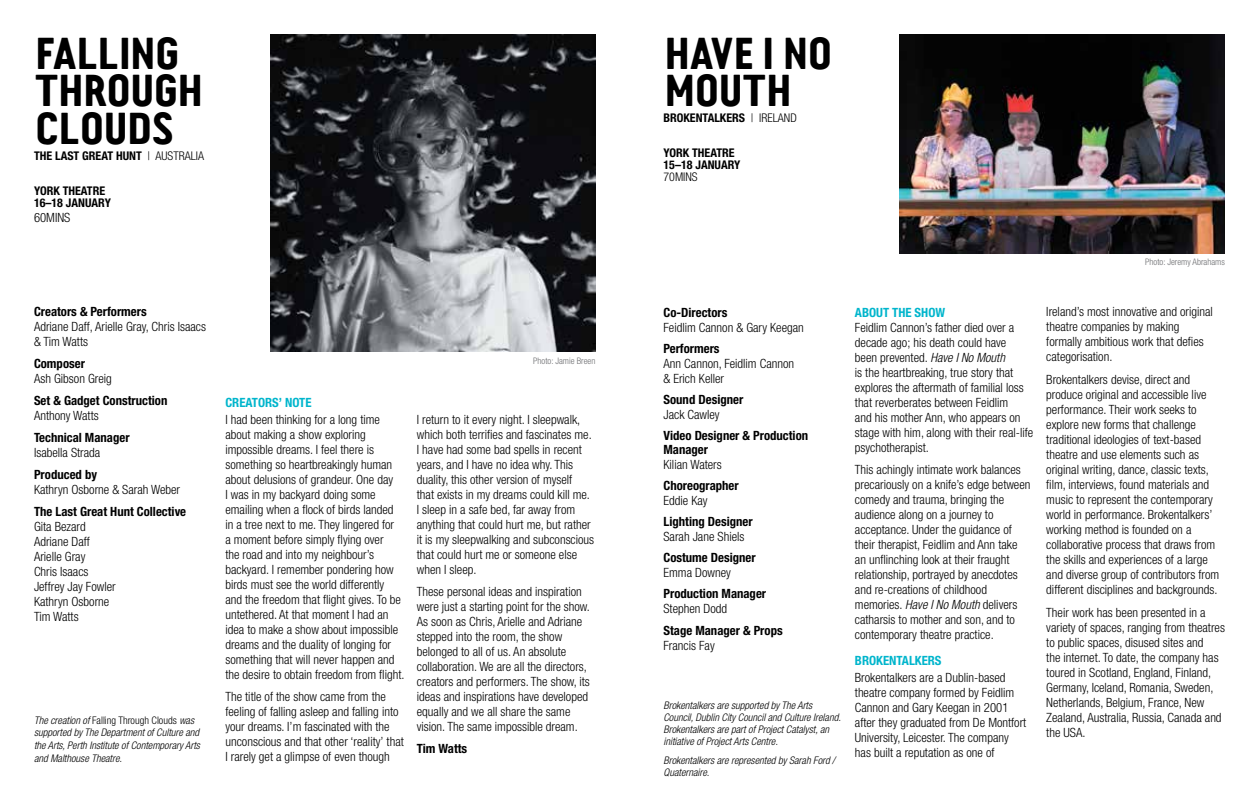
<style>
.page{position:relative;width:1259px;height:808px;background:#fff}
.page>*{position:absolute;margin:0;border:0;box-sizing:border-box;transform-origin:0 0}
.t1{font:700 45px/37.5px "Van Condensed";letter-spacing:-.055em;color:#000}
.t2{font:300 condensed 12.75px/15px "Helvetica Neue LT Std";color:#000}
.t3{font:700 condensed 12.75px/13.5px "Helvetica Neue LT Std";color:#000}
.t4{font:700 condensed 12.75px "Helvetica Neue LT Std";color:#00b5cc}
.t5{font:700 condensed 12px/12px "Helvetica Neue LT Std";color:#000}
.t6{font:300 condensed 12px "Helvetica Neue LT Std";color:#000}
.t7{font:italic 300 condensed 10.5px/12px "Helvetica Neue LT Std";color:#000}
.t8{font:300 condensed 9px "Helvetica Neue LT Std";color:#6d6e71}
.s1{font-weight:300}
.s2{font-style:normal}
.s3{font-style:italic}
</style>
<div class="page">
<img style="left:270px;top:34px;width:325px;height:318px">
<img style="left:899px;top:34px;width:326px;height:219px">
<h1 class="t1" style="left:34px;top:36px;width:172px">FALLING<br>THROUGH<br>CLOUDS</h1>
<p class="t5" style="left:34px;top:149px;width:171px">THE LAST GREAT HUNT <span class="s1">| AUSTRALIA</span></p>
<p class="t5" style="left:34px;top:184px;width:78px">YORK THEATRE<br>16–18 JANUARY</p>
<p class="t2" style="left:34px;top:209px;width:38px">60MINS</p>
<p class="t3" style="left:34px;top:304px;width:114px">Creators &amp; Performers</p>
<p class="t2" style="left:34px;top:319px;width:173px">Adriane Daff, Arielle Gray, Chris Isaacs &amp; Tim Watts</p>
<p class="t3" style="left:34px;top:356px;width:52px">Composer</p>
<p class="t2" style="left:34px;top:371px;width:79px">Ash Gibson Greig</p>
<p class="t3" style="left:34px;top:393px;width:135px">Set &amp; Gadget Construction</p>
<p class="t2" style="left:34px;top:408px;width:66px">Anthony Watts</p>
<p class="t3" style="left:34px;top:430px;width:97px">Technical Manager</p>
<p class="t2" style="left:34px;top:445px;width:68px">Isabella Strada</p>
<p class="t3" style="left:34px;top:467px;width:65px">Produced by</p>
<p class="t2" style="left:34px;top:482px;width:148px">Kathryn Osborne &amp; Sarah Weber</p>
<p class="t3" style="left:34px;top:504px;width:154px">The Last Great Hunt Collective</p>
<p class="t2" style="left:34px;top:519px;width:83px">Gita Bezard<br>Adriane Daff<br>Arielle Gray<br>Chris Isaacs<br>Jeffrey Jay Fowler<br>Kathryn Osborne<br>Tim Watts</p>
<p class="t7" style="left:34px;top:714px;width:167px;line-height:12.8px">The creation of <span class="s2">Falling Through Clouds</span> was supported by The Department of Culture and the Arts, Perth Institute of Contemporary Arts and Malthouse Theatre.</p>
<p class="t8" style="left:533px;top:356px;width:64px">Photo: Jamie Breen</p>
<p class="t4" style="left:225px;top:394px;width:88px">CREATORS’ NOTE</p>
<p class="t2" style="left:225px;top:412px;width:181px">I had been thinking for a long time about making a show exploring impossible dreams. I feel there is something so heartbreakingly human about delusions of grandeur. One day<br>I was in my backyard doing some emailing when a flock of birds landed in a tree next to me. They lingered for<br>a moment before simply flying over<br>the road and into my neighbour’s backyard. I remember pondering how birds must see the world differently<br>and the freedom that flight gives. To be untethered. At that moment I had an idea to make a show about impossible dreams and the duality of longing for something that will never happen and the desire to obtain freedom from flight.</p>
<p class="t2" style="left:225px;top:689px;width:180px">The title of the show came from the feeling of falling asleep and falling into your dreams. I’m fascinated with the unconscious and that other ‘reality’ that I rarely get a glimpse of even though</p>
<p class="t2" style="left:417px;top:412px;width:179px">I return to it every night. I sleepwalk, which both terrifies and fascinates me.<br>I have had some bad spells in recent years, and I have no idea why. This duality, this other version of myself<br>that exists in my dreams could kill me.<br>I sleep in a safe bed, far away from anything that could hurt me, but rather it is my sleepwalking and subconscious that could hurt me or someone else when I sleep.</p>
<p class="t2" style="left:417px;top:584px;width:175px">These personal ideas and inspiration were just a starting point for the show.<br>As soon as Chris, Arielle and Adriane stepped into the room, the show belonged to all of us. An absolute collaboration. We are all the directors, creators and performers. The show, its ideas and inspirations have developed equally and we all share the same vision. The same impossible dream.</p>
<p class="t3" style="left:417px;top:741px;width:52px">Tim Watts</p>
<h1 class="t1" style="left:663px;top:36px;width:171px">HAVE I NO<br>MOUTH</h1>
<p class="t5" style="left:663px;top:112px;width:135px">BROKENTALKERS <span class="s1">| IRELAND</span></p>
<p class="t5" style="left:663px;top:147px;width:78px">YORK THEATRE<br>15–18 JANUARY</p>
<p class="t6" style="left:663px;top:170px;width:36px">70MINS</p>
<p class="t8" style="left:1145px;top:257px;width:81px">Photo: Jeremy Abrahams</p>
<p class="t3" style="left:663px;top:305px;width:65px">Co-Directors</p>
<p class="t2" style="left:663px;top:320px;width:142px">Feidlim Cannon &amp; Gary Keegan</p>
<p class="t3" style="left:663px;top:342px;width:58px">Performers</p>
<p class="t2" style="left:663px;top:356px;width:132px">Ann Cannon, Feidlim Cannon &amp; Erich Keller</p>
<p class="t3" style="left:663px;top:393px;width:81px">Sound Designer</p>
<p class="t2" style="left:663px;top:407px;width:58px">Jack Cawley</p>
<p class="t3" style="left:663px;top:429px;width:146px">Video Designer &amp; Production<br>Manager</p>
<p class="t2" style="left:663px;top:457px;width:60px">Kilian Waters</p>
<p class="t3" style="left:663px;top:478px;width:77px">Choreographer</p>
<p class="t2" style="left:663px;top:493px;width:46px">Eddie Kay</p>
<p class="t3" style="left:663px;top:515px;width:91px">Lighting Designer</p>
<p class="t2" style="left:663px;top:529px;width:82px">Sarah Jane Shiels</p>
<p class="t3" style="left:663px;top:551px;width:94px">Costume Designer</p>
<p class="t2" style="left:663px;top:565px;width:69px">Emma Downey</p>
<p class="t3" style="left:663px;top:587px;width:104px">Production Manager</p>
<p class="t2" style="left:663px;top:601px;width:65px">Stephen Dodd</p>
<p class="t3" style="left:663px;top:623px;width:121px">Stage Manager &amp; Props</p>
<p class="t2" style="left:663px;top:637px;width:53px">Francis Fay</p>
<p class="t7" style="left:663px;top:699px;width:179px">Brokentalkers are supported by The Arts Council, Dublin City Council and Culture Ireland.<br>Brokentalkers are part of Project Catalyst, an initiative of Project Arts Centre.</p>
<p class="t7" style="left:663px;top:755px;width:173px">Brokentalkers are represented by Sarah Ford /<br>Quaternaire.</p>
<p class="t4" style="left:855px;top:304px;width:92px">ABOUT THE SHOW</p>
<p class="t2" style="left:855px;top:320px;width:180px">Feidlim Cannon’s father died over a decade ago; his death could have<br>been prevented. <span class="s3">Have I No Mouth<br></span>is the heartbreaking, true story that explores the aftermath of familial loss that reverberates between Feidlim<br>and his mother Ann, who appears on stage with him, along with their real-life psychotherapist.</p>
<p class="t2" style="left:855px;top:462px;width:177px">This achingly intimate work balances precariously on a knife’s edge between comedy and trauma, bringing the audience along on a journey to acceptance. Under the guidance of their therapist, Feidlim and Ann take an unflinching look at their fraught relationship, portrayed by anecdotes and re-creations of childhood memories. <span class="s3">Have I No Mouth</span> delivers catharsis to mother and son, and to contemporary theatre practice.</p>
<p class="t4" style="left:855px;top:652px;width:88px">BROKENTALKERS</p>
<p class="t2" style="left:855px;top:670px;width:173px">Brokentalkers are a Dublin-based theatre company formed by Feidlim Cannon and Gary Keegan in 2001 after they graduated from De Montfort University, Leicester. The company has built a reputation as one of</p>
<p class="t2" style="left:1046px;top:304px;width:168px">Ireland’s most innovative and original theatre companies by making formally ambitious work that defies categorisation.</p>
<p class="t2" style="left:1046px;top:372px;width:174px">Brokentalkers devise, direct and produce original and accessible live performance. Their work seeks to explore new forms that challenge traditional ideologies of text-based theatre and use elements such as original writing, dance, classic texts, film, interviews, found materials and music to represent the contemporary world in performance. Brokentalkers’ working method is founded on a collaborative process that draws from the skills and experiences of a large and diverse group of contributors from different disciplines and backgrounds.</p>
<p class="t2" style="left:1046px;top:605px;width:180px">Their work has been presented in a variety of spaces, ranging from theatres to public spaces, disused sites and<br>the internet. To date, the company has toured in Scotland, England, Finland, Germany, Iceland, Romania, Sweden, Netherlands, Belgium, France, New Zealand, Australia, Russia, Canada and the USA.</p>
</div>
